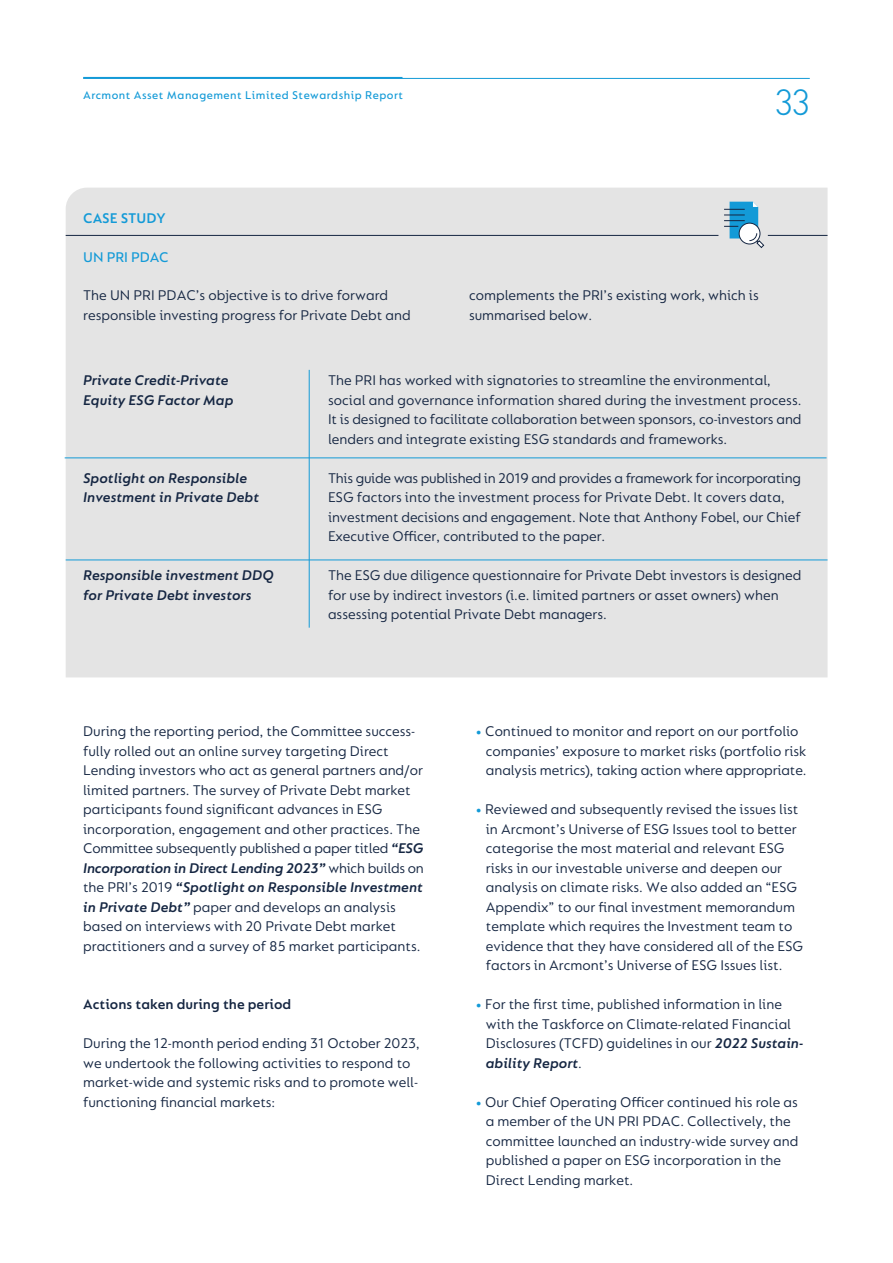
<style>
.page{position:relative;width:893px;height:1263px;background:#fff}
.page>*{position:absolute;margin:0;border:0;box-sizing:border-box;transform-origin:0 0}
.t1{font:300 36px "CF Din";color:#139ad7}
.t2{font:15px/19.5px "FS Lucas Pro";color:#152642}
.t3{font:italic 600 15px/19.5px "FS Lucas Pro";color:#152642}
.t4{font:600 15px "FS Lucas Pro";color:#152642}
.t5{font:600 15px "FS Lucas Pro";color:#139ad7}
.t6{font:500 15px "FS Lucas Pro";color:#139ad7}
.t7{font:500 12px "FS Lucas Pro";letter-spacing:.04em;color:#139ad7}
.s1{font-weight:600;font-style:italic}
.s2{font-weight:900;color:#139ad7}
</style>
<div class="page">
<div style="left:66px;top:188px;width:761px;height:489px;background:#e4e4e4"></div>
<hr style="left:83px;top:78px;width:727px;height:1px;background:#139ad7">
<hr style="left:83px;top:77px;width:319px;height:1px;background:#139ad7">
<hr style="left:768px;top:235px;width:59px;height:1px;background:#152642">
<hr style="left:66px;top:235px;width:652px;height:1px;background:#152642">
<hr style="left:65px;top:458px;width:761px;height:1px;background:#139ad7">
<hr style="left:309px;top:370px;width:1px;height:258px;background:#139ad7">
<hr style="left:66px;top:560px;width:761px;height:1px;background:#139ad7">
<svg style="left:724px;top:202px;width:40px;height:46px"></svg>
<p class="t7" style="left:83px;top:88px;width:321px">Arcmont Asset Management Limited Stewardship Report</p>
<h1 class="t1" style="left:776px;top:83px;width:35px">33</h1>
<p class="t5" style="left:83px;top:209px;width:84px">CASE STUDY</p>
<p class="t6" style="left:83px;top:248px;width:87px">UN PRI PDAC</p>
<p class="t2" style="left:83px;top:285px;width:329px">The UN PRI PDAC’s objective is to drive forward responsible investing progress for Private Debt and</p>
<p class="t2" style="left:469px;top:285px;width:291px">complements the PRI’s existing work, which is summarised below.</p>
<p class="t3" style="left:83px;top:370px;width:152px">Private Credit-Private<br>Equity ESG Factor Map</p>
<p class="t3" style="left:83px;top:468px;width:177px">Spotlight on Responsible<br>Investment in Private Debt</p>
<p class="t3" style="left:83px;top:565px;width:192px">Responsible investment DDQ for Private Debt investors</p>
<p class="t2" style="left:328px;top:370px;width:475px">The PRI has worked with signatories to streamline the environmental, social and governance information shared during the investment process.<br>It is designed to facilitate collaboration between sponsors, co-investors and lenders and integrate existing ESG standards and frameworks.</p>
<p class="t2" style="left:328px;top:468px;width:474px">This guide was published in 2019 and provides a framework for incorporating ESG factors into the investment process for Private Debt. It covers data, investment decisions and engagement. Note that Anthony Fobel, our Chief Executive Officer, contributed to the paper.</p>
<p class="t2" style="left:328px;top:565px;width:475px">The ESG due diligence questionnaire for Private Debt investors is designed for use by indirect investors (i.e. limited partners or asset owners) when assessing potential Private Debt managers.</p>
<p class="t2" style="left:83px;top:721px;width:342px">During the reporting period, the Committee success&shy;fully rolled out an online survey targeting Direct Lending investors who act as general partners and/or limited partners. The survey of Private Debt market participants found significant advances in ESG incorporation, engagement and other practices. The Committee subsequently published a paper titled <span class="s1">“ESG Incorporation in Direct Lending 2023”</span> which builds on the PRI’s 2019 <span class="s1">“Spotlight on Responsible Investment in Private Debt”</span> paper and develops an analysis based on interviews with 20 Private Debt market practitioners and a survey of 85 market participants.</p>
<p class="t4" style="left:83px;top:996px;width:210px">Actions taken during the period</p>
<p class="t2" style="left:83px;top:1033px;width:338px">During the 12-month period ending 31 October 2023, we undertook the following activities to respond to market-wide and systemic risks and to promote well&shy;functioning financial markets:</p>
<p class="t2" style="left:486px;top:721px;width:322px;text-indent:-11px"><span class="s2">•</span> Continued to monitor and report on our portfolio companies’ exposure to market risks (portfolio risk analysis metrics), taking action where appropriate.</p>
<p class="t2" style="left:486px;top:799px;width:319px;text-indent:-10px"><span class="s2">•</span> Reviewed and subsequently revised the issues list in Arcmont’s Universe of ESG Issues tool to better categorise the most material and relevant ESG risks in our investable universe and deepen our analysis on climate risks. We also added an “ESG Appendix” to our final investment memorandum template which requires the Investment team to evidence that they have considered all of the ESG factors in Arcmont’s Universe of ESG Issues list.</p>
<p class="t2" style="left:486px;top:994px;width:319px;text-indent:-11px"><span class="s2">•</span> For the first time, published information in line with the Taskforce on Climate-related Financial Disclosures (TCFD) guidelines in our <span class="s1">2022 Sustain&shy;ability Report</span>.</p>
<p class="t2" style="left:486px;top:1092px;width:314px;text-indent:-10px"><span class="s2">•</span> Our Chief Operating Officer continued his role as a member of the UN PRI PDAC. Collectively, the committee launched an industry-wide survey and published a paper on ESG incorporation in the Direct Lending market.</p>
</div>
